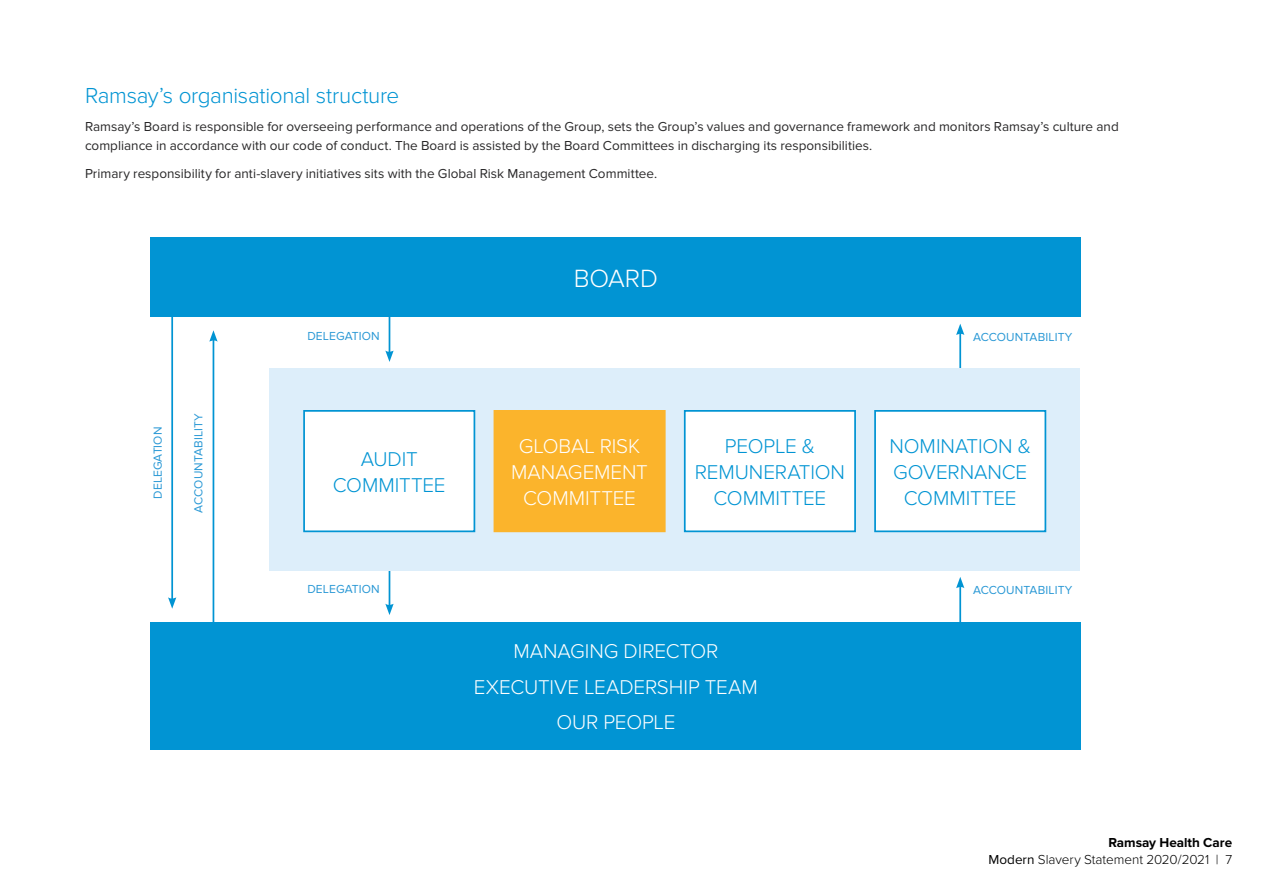
<style>
.page{position:relative;width:1263px;height:893px;background:#fff}
.page>*{position:absolute;margin:0;border:0;box-sizing:border-box;transform-origin:0 0}
.t1{font:300 25.8px "Proxima Nova";letter-spacing:-.01em;color:#fff}
.t2{font:300 22.5px "Proxima Nova";letter-spacing:-.015em;color:#0194d3}
.t3{font:300 20.7px/25.8px "Proxima Nova";letter-spacing:-.005em;color:#fff;text-align:center}
.t4{font:300 20.7px/25.8px "Proxima Nova";letter-spacing:-.005em;color:#0194d3;text-align:center}
.t5{font:13.5px/19.5px "Proxima Nova";color:#292829}
.t6{font:300 13.5px/16.5px "Proxima Nova";color:#000;text-align:right}
.t7{font:12.15px "Proxima Nova";letter-spacing:.005em;color:#2998d5}
.s1{font-weight:700}
.s2{font-weight:400}
</style>
<div class="page">
<hr style="left:959px;top:585px;width:2px;height:59px;background:#0194d3">
<svg style="left:956px;top:577px;width:8px;height:11px"></svg>
<hr style="left:389px;top:547px;width:1px;height:60px;background:#0194d3">
<svg style="left:385px;top:604px;width:9px;height:11px"></svg>
<hr style="left:959px;top:332px;width:2px;height:59px;background:#0194d3">
<svg style="left:956px;top:324px;width:8px;height:11px"></svg>
<div style="left:269px;top:368px;width:811px;height:202px;background:#ddeefa"></div>
<div style="left:151px;top:237px;width:930px;height:80px;background:#0194d3"></div>
<div style="left:304px;top:411px;width:170px;height:120px;background:#fff"></div>
<div style="left:303px;top:410px;width:172px;height:122px;border:2px solid #0194d3"></div>
<div style="left:494px;top:411px;width:171px;height:120px;background:#fbb42c"></div>
<div style="left:494px;top:410px;width:172px;height:122px;border:2px solid #fbb42c"></div>
<div style="left:685px;top:411px;width:170px;height:120px;background:#fff"></div>
<div style="left:684px;top:410px;width:172px;height:122px;border:2px solid #0194d3"></div>
<div style="left:875px;top:411px;width:170px;height:120px;background:#fff"></div>
<div style="left:874px;top:410px;width:172px;height:122px;border:2px solid #0194d3"></div>
<div style="left:151px;top:622px;width:930px;height:127px;background:#0194d3"></div>
<hr style="left:171px;top:296px;width:2px;height:304px;background:#0194d3">
<svg style="left:168px;top:597px;width:8px;height:12px"></svg>
<hr style="left:213px;top:339px;width:1px;height:304px;background:#0194d3">
<svg style="left:209px;top:330px;width:9px;height:12px"></svg>
<hr style="left:389px;top:294px;width:1px;height:59px;background:#0194d3">
<svg style="left:385px;top:350px;width:9px;height:12px"></svg>
<h2 class="t2" style="left:85px;top:82px;width:316px">Ramsay’s organisational structure</h2>
<p class="t5" style="left:85px;top:117px;width:1035px">Ramsay’s Board is responsible for overseeing performance and operations of the Group, sets the Group’s values and governance framework and monitors Ramsay’s culture and compliance in accordance with our code of conduct. The Board is assisted by the Board Committees in discharging its responsibilities.</p>
<p class="t5" style="left:85px;top:164px;width:574px">Primary responsibility for anti-slavery initiatives sits with the Global Risk Management Committee.</p>
<h1 class="t1" style="left:574px;top:264px;width:86px">BOARD</h1>
<p class="t7" style="left:151px;top:499px;width:74px;rotate:-90deg">DELEGATION</p>
<p class="t7" style="left:192px;top:512px;width:101px;rotate:-90deg">ACCOUNTABILITY</p>
<p class="t7" style="left:307px;top:329px;width:74px">DELEGATION</p>
<p class="t7" style="left:973px;top:330px;width:101px">ACCOUNTABILITY</p>
<h3 class="t4" style="left:333px;top:447px;width:114px">AUDIT<br>COMMITTEE</h3>
<h3 class="t3" style="left:511px;top:434px;width:138px">GLOBAL RISK<br>MANAGEMENT<br>COMMITTEE</h3>
<h3 class="t4" style="left:695px;top:434px;width:152px">PEOPLE &amp;<br>REMUNERATION<br>COMMITTEE</h3>
<h3 class="t4" style="left:889px;top:434px;width:143px">NOMINATION &amp;<br>GOVERNANCE<br>COMMITTEE</h3>
<p class="t7" style="left:307px;top:582px;width:74px">DELEGATION</p>
<p class="t7" style="left:973px;top:583px;width:101px">ACCOUNTABILITY</p>
<h3 class="t3" style="left:474px;top:634px;width:285px;line-height:35.7px">MANAGING DIRECTOR<br>EXECUTIVE LEADERSHIP TEAM<br>OUR PEOPLE</h3>
<p class="t6" style="left:988px;top:834px;width:245px"><span class="s1">Ramsay Health Care<br></span><span class="s2">Modern</span> Slavery Statement 2020/2021 | 7</p>
</div>
